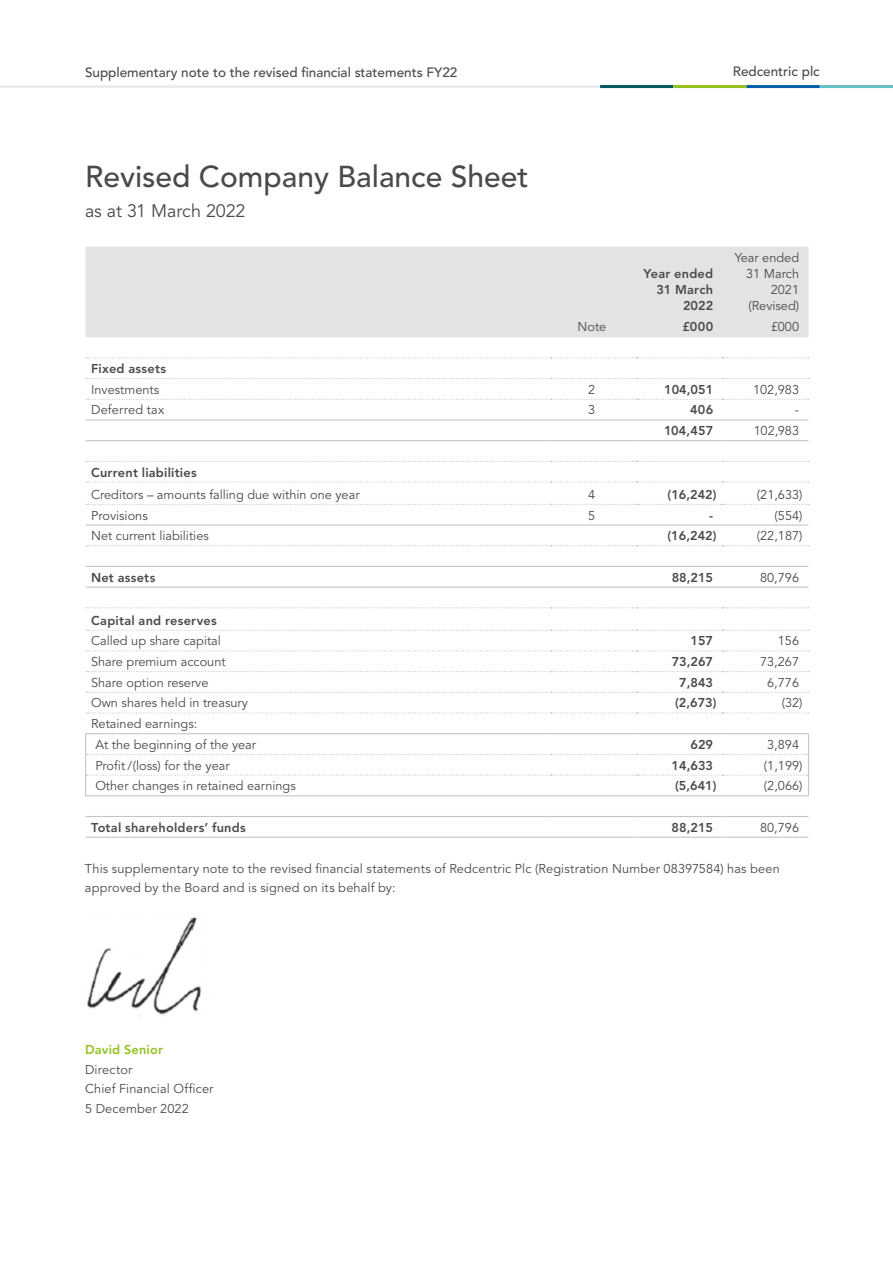
<style>
.page{position:relative;width:893px;height:1263px;background:#fff}
.page>*{position:absolute;margin:0;border:0;box-sizing:border-box;transform-origin:0 0}
.t1{font:500 30px "Avenir LT Std";color:#4a4a49}
.t2{font:18px "Avenir LT Std";letter-spacing:-.005em;color:#4a4a49}
.t3{font:500 13.5px "Avenir LT Std";color:#4a4a49}
.t4{font:12.75px/15.8px "Avenir LT Std";color:#4a4a49}
.t5{font:800 12.75px/15.8px "Avenir LT Std";letter-spacing:.015em;color:#4a4a49;text-align:right}
.t6{font:800 12.75px "Avenir LT Std";letter-spacing:.015em;color:#95c11f}
</style>
<div class="page">
<div style="left:86px;top:247px;width:722px;height:90px;background:#e3e3e3"></div>
<svg style="left:86px;top:671px;width:723px;height:1px"></svg>
<hr style="left:85px;top:733px;width:466px;height:1px;background:#c6c6c6">
<hr style="left:551px;top:733px;width:86px;height:1px;background:#c6c6c6">
<hr style="left:637px;top:733px;width:86px;height:1px;background:#c6c6c6">
<hr style="left:723px;top:733px;width:86px;height:1px;background:#c6c6c6">
<svg style="left:86px;top:607px;width:723px;height:1px"></svg>
<hr style="left:637px;top:795px;width:86px;height:1px;background:#c6c6c6">
<hr style="left:723px;top:795px;width:86px;height:1px;background:#c6c6c6">
<svg style="left:85px;top:734px;width:724px;height:61px"></svg>
<svg style="left:86px;top:650px;width:723px;height:1px"></svg>
<svg style="left:86px;top:630px;width:723px;height:1px"></svg>
<svg style="left:86px;top:461px;width:723px;height:1px"></svg>
<svg style="left:86px;top:378px;width:723px;height:1px"></svg>
<hr style="left:86px;top:524px;width:465px;height:2px;background:#c6c6c6">
<hr style="left:551px;top:524px;width:86px;height:2px;background:#c6c6c6">
<hr style="left:723px;top:524px;width:85px;height:2px;background:#c6c6c6">
<svg style="left:86px;top:545px;width:723px;height:1px"></svg>
<hr style="left:86px;top:566px;width:465px;height:1px;background:#c6c6c6">
<hr style="left:551px;top:566px;width:86px;height:1px;background:#c6c6c6">
<hr style="left:637px;top:566px;width:86px;height:1px;background:#c6c6c6">
<hr style="left:723px;top:566px;width:85px;height:1px;background:#c6c6c6">
<hr style="left:86px;top:587px;width:465px;height:1px;background:#c6c6c6">
<hr style="left:551px;top:587px;width:86px;height:1px;background:#c6c6c6">
<hr style="left:637px;top:587px;width:86px;height:1px;background:#c6c6c6">
<hr style="left:723px;top:587px;width:85px;height:1px;background:#c6c6c6">
<hr style="left:86px;top:837px;width:465px;height:1px;background:#c6c6c6">
<hr style="left:551px;top:837px;width:86px;height:1px;background:#c6c6c6">
<hr style="left:637px;top:837px;width:86px;height:1px;background:#c6c6c6">
<hr style="left:723px;top:837px;width:85px;height:1px;background:#c6c6c6">
<svg style="left:86px;top:357px;width:723px;height:1px"></svg>
<svg style="left:86px;top:481px;width:723px;height:2px"></svg>
<svg style="left:86px;top:692px;width:723px;height:1px"></svg>
<svg style="left:86px;top:712px;width:723px;height:2px"></svg>
<hr style="left:85px;top:795px;width:466px;height:1px;background:#c6c6c6">
<hr style="left:551px;top:795px;width:86px;height:1px;background:#c6c6c6">
<hr style="left:86px;top:816px;width:465px;height:1px;background:#c6c6c6">
<hr style="left:551px;top:816px;width:86px;height:1px;background:#c6c6c6">
<hr style="left:637px;top:816px;width:86px;height:1px;background:#c6c6c6">
<hr style="left:723px;top:816px;width:85px;height:1px;background:#c6c6c6">
<svg style="left:86px;top:399px;width:723px;height:1px"></svg>
<svg style="left:86px;top:504px;width:723px;height:1px"></svg>
<hr style="left:637px;top:524px;width:86px;height:2px;background:#c6c6c6">
<hr style="left:86px;top:419px;width:465px;height:1px;background:#c6c6c6">
<hr style="left:551px;top:419px;width:86px;height:1px;background:#c6c6c6">
<hr style="left:637px;top:419px;width:86px;height:1px;background:#c6c6c6">
<hr style="left:723px;top:419px;width:85px;height:1px;background:#c6c6c6">
<hr style="left:86px;top:440px;width:465px;height:1px;background:#c6c6c6">
<hr style="left:551px;top:440px;width:86px;height:1px;background:#c6c6c6">
<hr style="left:637px;top:440px;width:86px;height:1px;background:#c6c6c6">
<hr style="left:723px;top:440px;width:85px;height:1px;background:#c6c6c6">
<img style="left:87px;top:917px;width:114px;height:98px">
<hr style="left:0;top:85px;width:600px;height:3px;background:#ededed">
<hr style="left:600px;top:85px;width:73px;height:3px;background:#005862">
<hr style="left:673px;top:85px;width:73px;height:3px;background:#95c11f">
<hr style="left:746px;top:85px;width:74px;height:3px;background:#005da9">
<hr style="left:820px;top:85px;width:73px;height:3px;background:#64c2c7">
<p class="t3" style="left:85px;top:64px;width:374px">Supplementary note to the revised financial statements FY22</p>
<p class="t3" style="left:733px;top:63px;width:89px">Redcentric plc</p>
<h1 class="t1" style="left:85px;top:159px;width:445px">Revised Company Balance Sheet</h1>
<h2 class="t2" style="left:85px;top:201px;width:162px">as at 31 March 2022</h2>
<p class="t5" style="left:644px;top:266px;width:71px">Year ended<br>31 March<br>2022</p>
<p class="t4" style="left:735px;top:250px;width:66px;text-align:right">Year ended<br>31 March<br>2021 (Revised)</p>
<p class="t4" style="left:578px;top:319px;width:30px">Note</p>
<p class="t5" style="left:682px;top:319px;width:32px">£000</p>
<p class="t4" style="left:771px;top:319px;width:30px">£000</p>
<p class="t5" style="left:91px;top:361px;width:76px">Fixed assets</p>
<p class="t4" style="left:91px;top:382px;width:70px">Investments</p>
<p class="t4" style="left:588px;top:382px;width:9px">2</p>
<p class="t5" style="left:664px;top:381px;width:51px">104,051</p>
<p class="t4" style="left:753px;top:382px;width:48px">102,983</p>
<p class="t4" style="left:91px;top:402px;width:75px">Deferred tax</p>
<p class="t4" style="left:588px;top:402px;width:9px">3</p>
<p class="t5" style="left:690px;top:402px;width:24px">406</p>
<p class="t4" style="left:795px;top:402px;width:6px">-</p>
<p class="t5" style="left:664px;top:423px;width:51px">104,457</p>
<p class="t4" style="left:754px;top:423px;width:47px">102,983</p>
<p class="t5" style="left:91px;top:464px;width:107px">Current liabilities</p>
<p class="t4" style="left:91px;top:487px;width:270px">Creditors – amounts falling due within one year</p>
<p class="t4" style="left:588px;top:487px;width:9px">4</p>
<p class="t5" style="left:668px;top:486px;width:51px">(16,242)</p>
<p class="t4" style="left:757px;top:487px;width:47px">(21,633)</p>
<p class="t4" style="left:91px;top:508px;width:58px">Provisions</p>
<p class="t4" style="left:588px;top:508px;width:9px">5</p>
<p class="t5" style="left:709px;top:507px;width:6px">-</p>
<p class="t4" style="left:775px;top:508px;width:29px">(554)</p>
<p class="t4" style="left:91px;top:528px;width:119px">Net current liabilities</p>
<p class="t5" style="left:667px;top:528px;width:51px">(16,242)</p>
<p class="t4" style="left:757px;top:528px;width:47px">(22,187)</p>
<p class="t5" style="left:91px;top:569px;width:66px">Net assets</p>
<p class="t5" style="left:672px;top:569px;width:43px">88,215</p>
<p class="t4" style="left:760px;top:570px;width:40px">80,796</p>
<p class="t5" style="left:91px;top:612px;width:127px">Capital and reserves</p>
<p class="t4" style="left:91px;top:633px;width:131px">Called up share capital</p>
<p class="t5" style="left:690px;top:633px;width:24px">157</p>
<p class="t4" style="left:778px;top:633px;width:23px">156</p>
<p class="t4" style="left:91px;top:654px;width:136px">Share premium account</p>
<p class="t5" style="left:672px;top:654px;width:43px">73,267</p>
<p class="t4" style="left:760px;top:654px;width:40px">73,267</p>
<p class="t4" style="left:91px;top:675px;width:119px">Share option reserve</p>
<p class="t5" style="left:679px;top:674px;width:35px">7,843</p>
<p class="t4" style="left:767px;top:675px;width:33px">6,776</p>
<p class="t4" style="left:91px;top:695px;width:158px">Own shares held in treasury</p>
<p class="t5" style="left:675px;top:695px;width:43px">(2,673)</p>
<p class="t4" style="left:782px;top:695px;width:22px">(32)</p>
<p class="t4" style="left:95px;top:714px;width:162px;line-height:20.7px;text-indent:-4px">Retained earnings:<br>At the beginning of the year</p>
<p class="t5" style="left:690px;top:737px;width:24px">629</p>
<p class="t4" style="left:767px;top:737px;width:33px">3,894</p>
<p class="t4" style="left:95px;top:758px;width:136px">Profit /(loss) for the year</p>
<p class="t5" style="left:672px;top:757px;width:43px">14,633</p>
<p class="t4" style="left:764px;top:758px;width:40px">(1,199)</p>
<p class="t4" style="left:95px;top:778px;width:202px">Other changes in retained earnings</p>
<p class="t5" style="left:675px;top:778px;width:43px">(5,641)</p>
<p class="t4" style="left:764px;top:778px;width:40px">(2,066)</p>
<p class="t5" style="left:91px;top:819px;width:156px">Total shareholders’ funds</p>
<p class="t5" style="left:672px;top:819px;width:43px">88,215</p>
<p class="t4" style="left:760px;top:820px;width:40px">80,796</p>
<p class="t4" style="left:85px;top:859px;width:696px;line-height:19.5px">This supplementary note to the revised financial statements of Redcentric Plc (Registration Number 08397584) has been approved by the Board and is signed on its behalf by:</p>
<p class="t6" style="left:85px;top:1042px;width:79px">David Senior</p>
<p class="t4" style="left:85px;top:1060px;width:130px;line-height:19.5px">Director<br>Chief Financial Officer<br>5 December 2022</p>
</div>
